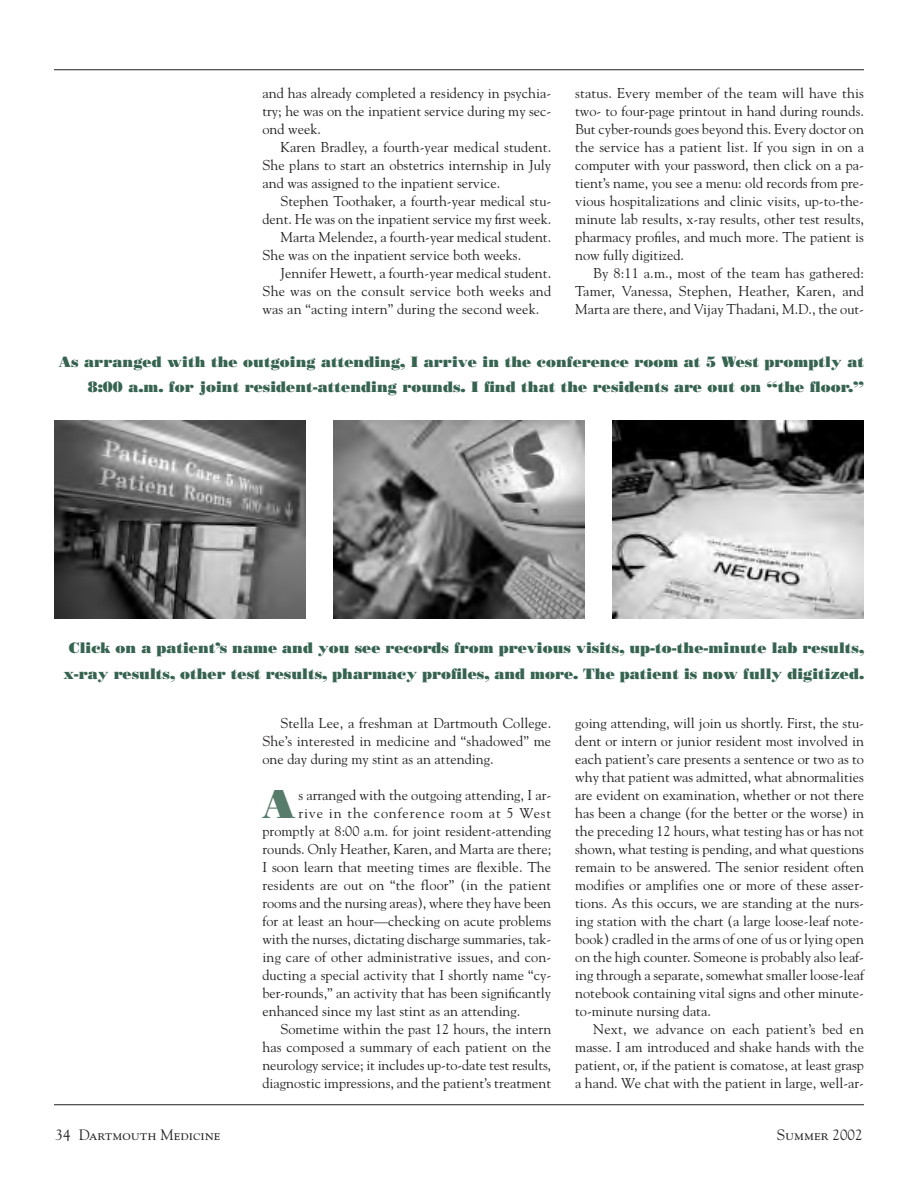
<style>
.page{position:relative;width:918px;height:1188px;background:#fff}
.page>*{position:absolute;margin:0;border:0;box-sizing:border-box;transform-origin:0 0}
.t1{font:40.35px "Bodoni Poster";color:#577c6b}
.t2{font:15px/25.5px "Bodoni Poster";color:#376351;text-align:center}
.t3{font:15px "Goudy SC";color:#231f1f}
.t4{font:14.25px/18px "Goudy";color:#231f1f;text-align:justify}
.t5{font:14.25px "Goudy";letter-spacing:.02em;color:#231f1f}
.t6{font:14.25px "Goudy";letter-spacing:.06em;color:#231f1f}
.s1{font-family:"Goudy"}
</style>
<div class="page">
<hr style="left:54px;top:1104px;width:810px;height:1px;background:#231f1f">
<hr style="left:54px;top:69px;width:810px;height:1px;background:#231f1f">
<img style="left:54px;top:421px;width:252px;height:198px">
<img style="left:333px;top:421px;width:252px;height:198px">
<img style="left:612px;top:421px;width:252px;height:198px">
<p class="t4" style="left:262px;top:86px;width:290px">and has already completed a residency in psychia&shy;try; he was on the inpatient service during my sec&shy;ond week.</p>
<p class="t4" style="left:262px;top:140px;width:290px;text-indent:18px">Karen Bradley, a fourth-year medical student.<br>She plans to start an obstetrics internship in July and was assigned to the inpatient service.</p>
<p class="t4" style="left:281px;top:194px;width:272px">Stephen Toothaker, a fourth-year medical stu-</p>
<p class="t4" style="left:262px;top:212px;width:290px">dent. He was on the inpatient service my first week.</p>
<p class="t4" style="left:281px;top:230px;width:272px">Marta Melendez, a fourth-year medical student.</p>
<p class="t4" style="left:262px;top:248px;width:260px">She was on the inpatient service both weeks.</p>
<p class="t4" style="left:281px;top:266px;width:272px">Jennifer Hewett, a fourth-year medical student.</p>
<p class="t5" style="left:262px;top:286px;width:290px">She was on the consult service both weeks and</p>
<p class="t4" style="left:262px;top:302px;width:279px">was an “acting intern” during the second week.</p>
<p class="t4" style="left:575px;top:86px;width:290px">status. Every member of the team will have this two- to four-page printout in hand during rounds.<br>But cyber-rounds goes beyond this. Every doctor on the service has a patient list. If you sign in on a computer with your password, then click on a pa&shy;tient’s name, you see a menu: old records from pre&shy;vious hospitalizations and clinic visits, up-to-the&shy;minute lab results, x-ray results, other test results, pharmacy profiles, and much more. The patient is now fully digitized.</p>
<p class="t4" style="left:575px;top:266px;width:290px;text-indent:18px">By 8:11 a.m., most of the team has gathered:<br>Tamer, Vanessa, Stephen, Heather, Karen, and Marta are there, and Vijay Thadani, M.D., the out-</p>
<p class="t2" style="left:59px;top:350px;width:807px;text-align:right">As arranged with the outgoing attending, I arrive in the conference room at 5 West promptly at<br>8:00 a.m. for joint resident-attending rounds. I find that the residents are out on “the floor.”</p>
<p class="t2" style="left:64px;top:637px;width:802px">Click on a patient’s name and you see records from previous visits, up-to-the-minute lab results, x-ray results, other test results, pharmacy profiles, and more. The patient is now fully digitized.</p>
<p class="t4" style="left:262px;top:716px;width:290px;text-indent:18px">Stella Lee, a freshman at Dartmouth College.<br>She’s interested in medicine and “shadowed” me one day during my stint as an attending.</p>
<h1 class="t1" style="left:262px;top:790px;width:35px">A</h1>
<p class="t4" style="left:298px;top:788px;width:254px">s arranged with the outgoing attending, I ar-</p>
<p class="t6" style="left:298px;top:808px;width:254px">rive in the conference room at 5 West</p>
<p class="t4" style="left:263px;top:824px;width:290px">promptly at 8:00 a.m. for joint resident-attending</p>
<p class="t4" style="left:263px;top:842px;width:290px">rounds. Only Heather, Karen, and Marta are there;</p>
<p class="t4" style="left:263px;top:860px;width:290px">I soon learn that meeting times are flexible. The</p>
<p class="t4" style="left:263px;top:878px;width:290px">residents are out on “the floor” (in the patient</p>
<p class="t4" style="left:263px;top:896px;width:290px">rooms and the nursing areas), where they have been</p>
<p class="t4" style="left:263px;top:914px;width:290px">for at least an hour—checking on acute problems</p>
<p class="t4" style="left:263px;top:932px;width:290px">with the nurses, dictating discharge summaries, tak-</p>
<p class="t4" style="left:263px;top:950px;width:290px">ing care of other administrative issues, and con-</p>
<p class="t4" style="left:263px;top:968px;width:290px">ducting a special activity that I shortly name “cy-</p>
<p class="t4" style="left:263px;top:986px;width:290px">ber-rounds,” an activity that has been significantly</p>
<p class="t4" style="left:263px;top:1004px;width:259px">enhanced since my last stint as an attending.</p>
<p class="t4" style="left:281px;top:1022px;width:272px">Sometime within the past 12 hours, the intern</p>
<p class="t4" style="left:263px;top:1040px;width:290px">has composed a summary of each patient on the</p>
<p class="t4" style="left:263px;top:1058px;width:290px">neurology service; it includes up-to-date test results,</p>
<p class="t4" style="left:263px;top:1076px;width:290px">diagnostic impressions, and the patient’s treatment</p>
<p class="t4" style="left:575px;top:716px;width:290px">going attending, will join us shortly. First, the stu&shy;dent or intern or junior resident most involved in each patient’s care presents a sentence or two as to why that patient was admitted, what abnormalities are evident on examination, whether or not there has been a change (for the better or the worse) in the preceding 12 hours, what testing has or has not shown, what testing is pending, and what questions remain to be answered. The senior resident often modifies or amplifies one or more of these asser&shy;tions. As this occurs, we are standing at the nurs&shy;ing station with the chart (a large loose-leaf note&shy;book) cradled in the arms of one of us or lying open on the high counter. Someone is probably also leaf&shy;ing through a separate, somewhat smaller loose-leaf notebook containing vital signs and other minute&shy;to-minute nursing data.</p>
<p class="t4" style="left:575px;top:1022px;width:290px;text-indent:18px">Next, we advance on each patient’s bed en masse. I am introduced and shake hands with the patient, or, if the patient is comatose, at least grasp a hand. We chat with the patient in large, well-ar-</p>
<p class="t3" style="left:56px;top:1129px;width:167px"><span class="s1">34</span> Dartmouth Medicine</p>
<p class="t3" style="left:777px;top:1129px;width:87px">Summer <span class="s1">2002</span></p>
</div>
